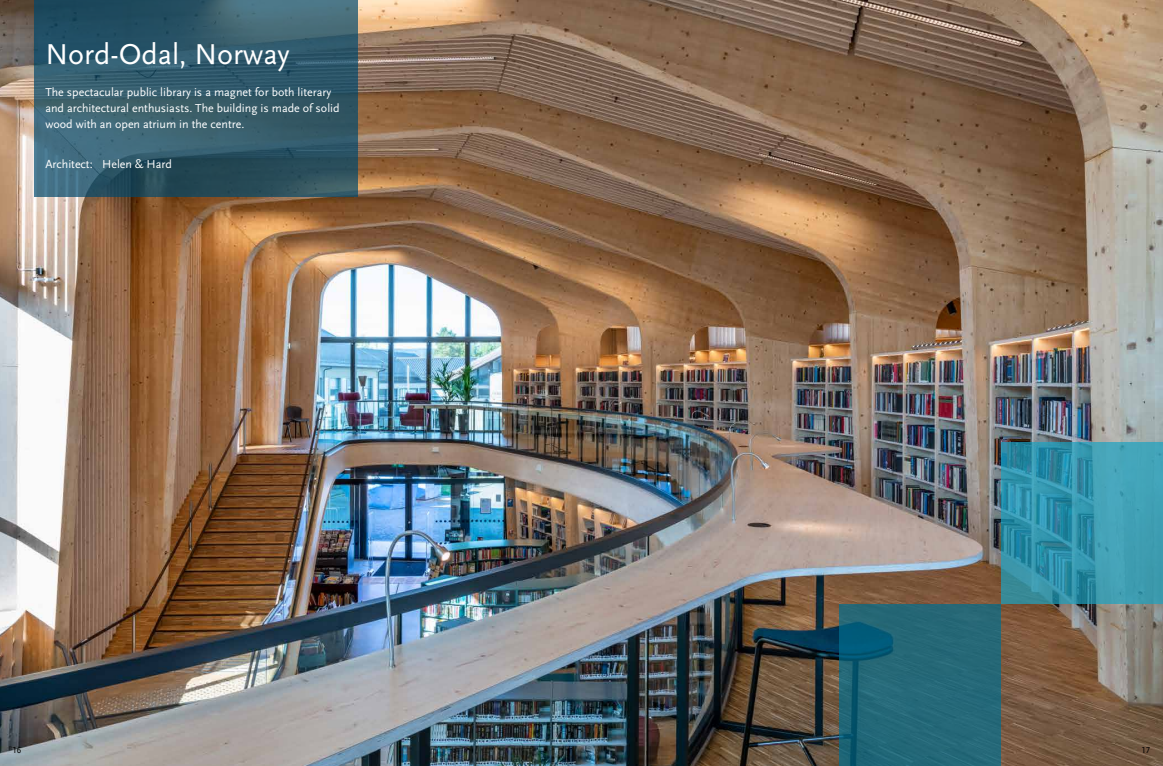
<style>
.page{position:relative;width:1163px;height:766px;background:#fff}
.page>*{position:absolute;margin:0;border:0;box-sizing:border-box;transform-origin:0 0}
.t1{font:30px "Scala Sans OT";color:#fff}
.t2{font:12px/16px "Scala Sans OT";color:#fff}
.t3{font:9px "Scala Sans OT";color:#000}
</style>
<div class="page">
<img style="left:0;top:0;width:1162px;height:765px">
<svg style="left:1001px;top:442px;width:161px;height:162px;background:#3696ad"></svg>
<svg style="left:839px;top:604px;width:162px;height:161px;background:#216676"></svg>
<svg style="left:34px;top:0;width:323px;height:197px;background:#325a6b"></svg>
<h1 class="t1" style="left:45px;top:38px;width:246px">Nord-Odal, Norway</h1>
<p class="t2" style="left:45px;top:85px;width:296px">The spectacular public library is a magnet for both literary and architectural enthusiasts. The building is made of solid wood with an open atrium in the centre.</p>
<p class="t2" style="left:45px;top:157px;width:128px">Architect: Helen &amp; Hard</p>
<p class="t3" style="left:13px;top:745px;width:10px">16</p>
<p class="t3" style="left:1141px;top:744px;width:9px">17</p>
</div>
